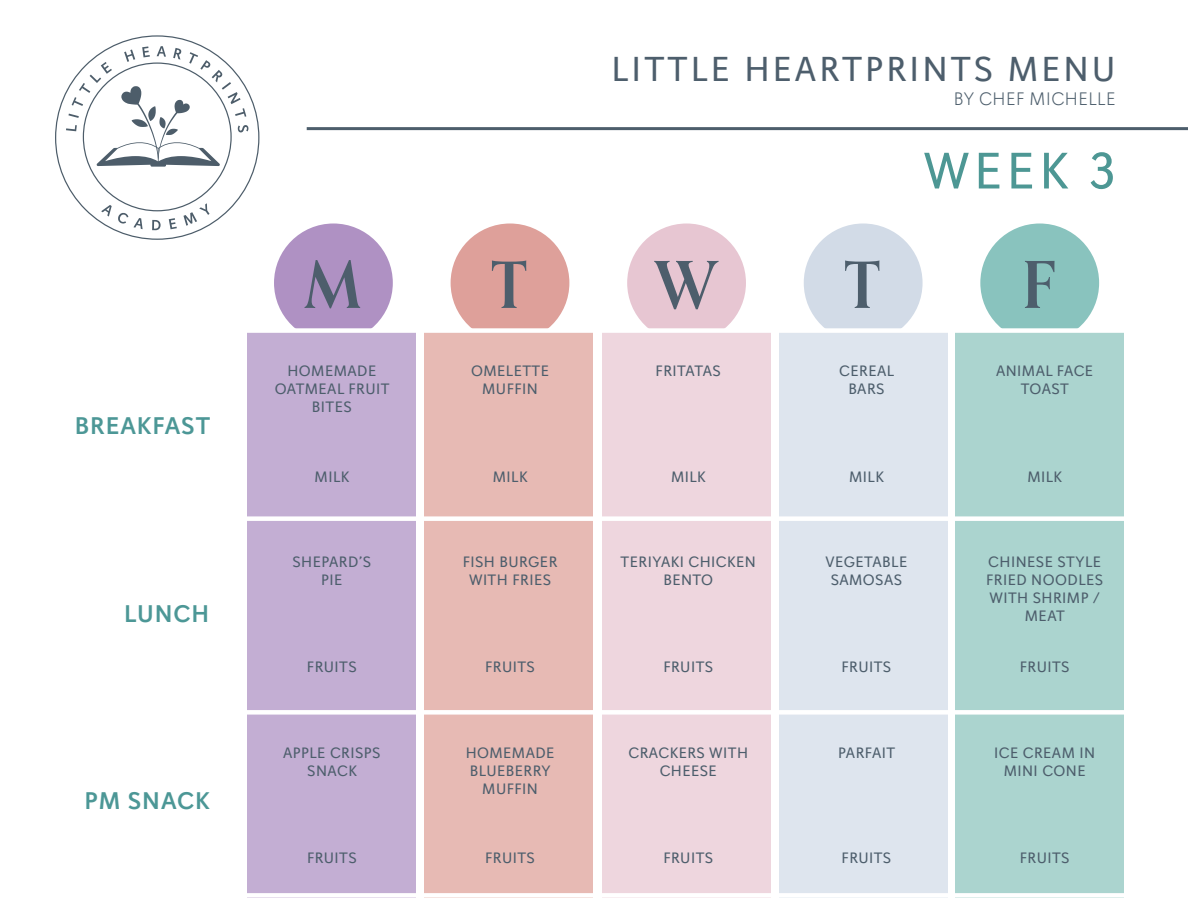
<style>
.page{position:relative;width:1188px;height:918px;background:#fff}
.page>*{position:absolute;margin:0;border:0;box-sizing:border-box;transform-origin:0 0}
.t1{font:700 64.5px "Orpheus Pro";color:#4d5e6c}
.t2{font:51px "Davis Sans";color:#4d9794}
.t3{font:34.5px "Davis Sans";letter-spacing:.09em;color:#4d5e6c}
.t4{font:500 24px "Davis Sans";letter-spacing:.04em;color:#4c9796}
.t5{font:300 18px "Davis Sans";letter-spacing:.03em;color:#4d5e6c}
.t6{font:15px/18px "Davis Sans";letter-spacing:.03em;color:#4d5e6c;text-align:center}
</style>
<div class="page">
<div style="left:274px;top:224px;width:119px;height:118px;background:#af91c3;border-radius:50%"></div>
<div style="left:451px;top:224px;width:118px;height:118px;background:#dea09a;border-radius:50%"></div>
<div style="left:627px;top:224px;width:119px;height:118px;background:#e7c6d2;border-radius:50%"></div>
<div style="left:804px;top:224px;width:119px;height:118px;background:#d2dbe7;border-radius:50%"></div>
<div style="left:980px;top:224px;width:119px;height:118px;background:#89c3be;border-radius:50%"></div>
<div style="left:424px;top:330px;width:168px;height:568px;background:#e7bab4"></div>
<div style="left:602px;top:330px;width:169px;height:568px;background:#eed6de"></div>
<div style="left:779px;top:330px;width:168px;height:568px;background:#dee5ee"></div>
<div style="left:956px;top:330px;width:168px;height:568px;background:#abd4cf"></div>
<div style="left:247px;top:330px;width:169px;height:568px;background:#c3aed3"></div>
<svg style="left:55px;top:35px;width:204px;height:205px"></svg>
<svg style="left:247px;top:326px;width:877px;height:197px"></svg>
<svg style="left:247px;top:708px;width:877px;height:190px"></svg>
<hr style="left:307px;top:127px;width:881px;height:3px;background:#4d5e6c">
<h3 class="t4" style="left:75px;top:412px;width:137px">BREAKFAST</h3>
<h3 class="t4" style="left:124px;top:599px;width:87px">LUNCH</h3>
<h3 class="t4" style="left:85px;top:787px;width:127px">PM SNACK</h3>
<h3 class="t3" style="left:612px;top:50px;width:506px">LITTLE HEARTPRINTS MENU</h3>
<p class="t5" style="left:954px;top:89px;width:163px">BY CHEF MICHELLE</p>
<h2 class="t2" style="left:923px;top:142px;width:194px">WEEK 3</h2>
<h1 class="t1" style="left:304px;top:244px;width:59px">M</h1>
<h1 class="t1" style="left:491px;top:244px;width:37px">T</h1>
<h1 class="t1" style="left:655px;top:244px;width:64px">W</h1>
<h1 class="t1" style="left:844px;top:244px;width:37px">T</h1>
<h1 class="t1" style="left:1022px;top:244px;width:35px">F</h1>
<p class="t6" style="left:275px;top:362px;width:116px">HOMEMADE<br>OATMEAL FRUIT<br>BITES</p>
<p class="t6" style="left:471px;top:362px;width:79px">OMELETTE<br>MUFFIN</p>
<p class="t6" style="left:656px;top:362px;width:67px">FRITATAS</p>
<p class="t6" style="left:839px;top:362px;width:56px">CEREAL<br>BARS</p>
<p class="t6" style="left:996px;top:362px;width:99px">ANIMAL FACE<br>TOAST</p>
<p class="t6" style="left:315px;top:468px;width:36px">MILK</p>
<p class="t6" style="left:493px;top:468px;width:36px">MILK</p>
<p class="t6" style="left:671px;top:468px;width:36px">MILK</p>
<p class="t6" style="left:849px;top:468px;width:36px">MILK</p>
<p class="t6" style="left:1027px;top:468px;width:36px">MILK</p>
<p class="t6" style="left:292px;top:553px;width:80px">SHEPARD’S<br>PIE</p>
<p class="t6" style="left:463px;top:553px;width:96px">FISH BURGER<br>WITH FRIES</p>
<p class="t6" style="left:621px;top:553px;width:137px">TERIYAKI CHICKEN<br>BENTO</p>
<p class="t6" style="left:826px;top:553px;width:83px">VEGETABLE<br>SAMOSAS</p>
<p class="t6" style="left:986px;top:553px;width:119px">CHINESE STYLE<br>FRIED NOODLES<br>WITH SHRIMP /<br>MEAT</p>
<p class="t6" style="left:307px;top:658px;width:51px">FRUITS</p>
<p class="t6" style="left:485px;top:658px;width:51px">FRUITS</p>
<p class="t6" style="left:663px;top:658px;width:51px">FRUITS</p>
<p class="t6" style="left:842px;top:658px;width:51px">FRUITS</p>
<p class="t6" style="left:1020px;top:658px;width:51px">FRUITS</p>
<p class="t6" style="left:283px;top:744px;width:99px">APPLE CRISPS<br>SNACK</p>
<p class="t6" style="left:466px;top:744px;width:90px">HOMEMADE<br>BLUEBERRY<br>MUFFIN</p>
<p class="t6" style="left:629px;top:744px;width:121px">CRACKERS WITH<br>CHEESE</p>
<p class="t6" style="left:838px;top:744px;width:59px">PARFAIT</p>
<p class="t6" style="left:994px;top:744px;width:103px">ICE CREAM IN<br>MINI CONE</p>
<p class="t6" style="left:307px;top:849px;width:51px">FRUITS</p>
<p class="t6" style="left:485px;top:849px;width:51px">FRUITS</p>
<p class="t6" style="left:663px;top:849px;width:51px">FRUITS</p>
<p class="t6" style="left:842px;top:849px;width:51px">FRUITS</p>
<p class="t6" style="left:1020px;top:849px;width:51px">FRUITS</p>
</div>
